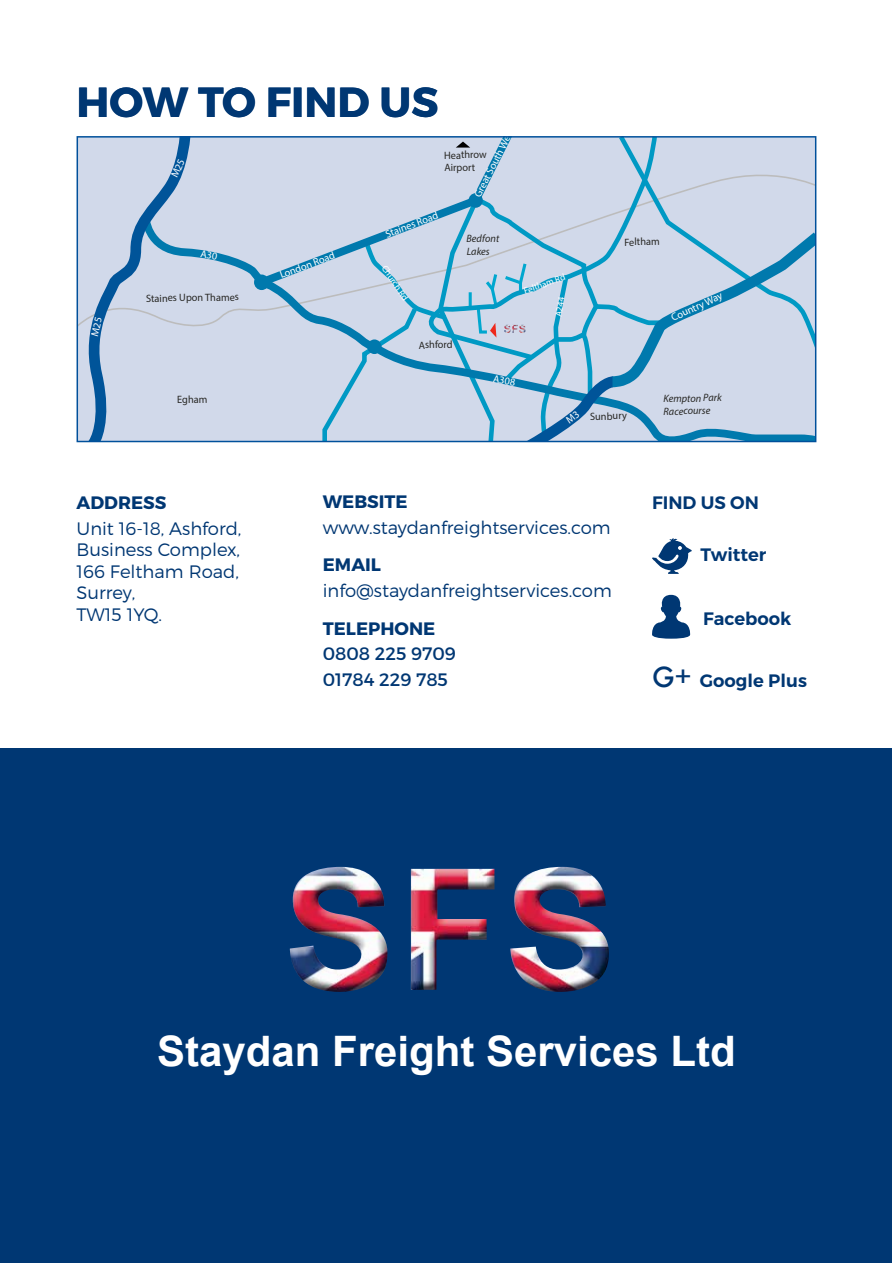
<style>
.page{position:relative;width:893px;height:1263px;background:#fff}
.page>*{position:absolute;margin:0;border:0;box-sizing:border-box;transform-origin:0 0}
.t1{font:700 42px "Arial";color:#fff}
.t2{font:700 42px "Montserrat";color:#003773}
.t3{font:300 18px/21.6px "Montserrat";color:#003773}
.t4{font:600 18px "Montserrat";color:#003773}
.t5{font:700 18px "Montserrat";color:#003773}
.t6{font:18px/25.8px "Montserrat";color:#003773}
.t7{font:10.65px/12.8px "Myriad Pro";color:#272724}
.t8{font:10.65px "Myriad Pro";color:#fff}
.t9{font:italic 10.65px/12.8px "Myriad Pro";color:#272724}
.t10{font:10.5px "Myriad Pro";color:#fff}
.t11{font:9.3px "Myriad Pro";color:#fff}
.t12{font:9.15px "Myriad Pro";color:#fff}
.s1{font-family:"Futura";font-weight:500;font-size:27px}
</style>
<div class="page">
<div style="left:1px;top:748px;width:891px;height:514px;background:#003773"></div>
<img style="left:289px;top:867px;width:320px;height:125px">
<svg style="left:652px;top:538px;width:40px;height:36px"></svg>
<svg style="left:652px;top:595px;width:38px;height:44px"></svg>
<div style="left:218px;top:208px;width:34px;height:231px;background:#d1d9ea"></div>
<svg style="left:252px;top:137px;width:564px;height:304px;background:#b9cfe3"></svg>
<svg style="left:83px;top:137px;width:135px;height:304px;background:#bbcbe1"></svg>
<h1 class="t2" style="left:77px;top:76px;width:363px">HOW TO FIND US</h1>
<p class="t10" style="left:471px;top:194px;width:77px;rotate:-63deg">Great South West</p>
<p class="t7" style="left:444px;top:149px;width:44px;rotate:-1deg">Heathrow<br>Airport</p>
<p class="t7" style="left:146px;top:292px;width:94px;rotate:-1deg">Staines Upon Thames</p>
<p class="t8" style="left:278px;top:269px;width:60px;rotate:-21deg">London Road</p>
<p class="t8" style="left:383px;top:228px;width:57px;rotate:-21deg">Staines Road</p>
<p class="t11" style="left:389px;top:263px;width:42px;rotate:56deg">Church Rd</p>
<p class="t9" style="left:466px;top:232px;width:34px;rotate:-1deg">Bedfont<br>Lakes</p>
<p class="t11" style="left:522px;top:286px;width:45px;rotate:-20deg">Feltham Rd</p>
<p class="t12" style="left:553px;top:316px;width:22px;rotate:-81deg">A244</p>
<p class="t7" style="left:624px;top:235px;width:37px;rotate:-1deg">Feltham</p>
<p class="t8" style="left:669px;top:312px;width:57px;rotate:-25deg">Country Way</p>
<p class="t7" style="left:419px;top:338px;width:35px;rotate:-1deg">Ashford</p>
<p class="t8" style="left:494px;top:372px;width:24px;rotate:10deg">A308</p>
<p class="t7" style="left:177px;top:393px;width:32px;rotate:-1deg">Egham</p>
<p class="t7" style="left:590px;top:410px;width:38px;rotate:-1deg">Sunbury</p>
<p class="t9" style="left:663px;top:392px;width:60px;rotate:-1deg">Kempton Park<br>Racecourse</p>
<p class="t5" style="left:77px;top:491px;width:91px">ADDRESS</p>
<p class="t3" style="left:77px;top:517px;width:166px">Unit 16-18, Ashford,<br>Business Complex,<br>166 Feltham Road,<br>Surrey,<br>TW15 1YQ.</p>
<p class="t5" style="left:323px;top:490px;width:86px">WEBSITE</p>
<p class="t3" style="left:323px;top:516px;width:289px">www.staydanfreightservices.com</p>
<p class="t5" style="left:323px;top:554px;width:60px">EMAIL</p>
<p class="t3" style="left:323px;top:579px;width:290px">info@staydanfreightservices.com</p>
<p class="t5" style="left:323px;top:617px;width:114px">TELEPHONE</p>
<p class="t6" style="left:323px;top:641px;width:135px">0808 225 9709<br>01784 229 785</p>
<p class="t4" style="left:652px;top:491px;width:108px">FIND US ON</p>
<p class="t4" style="left:700px;top:544px;width:67px">Twitter</p>
<p class="t4" style="left:703px;top:607px;width:90px">Facebook</p>
<p class="t4" style="left:652px;top:670px;width:156px"><span class="s1">G+</span> Google Plus</p>
<h1 class="t1" style="left:157px;top:1024px;width:580px">Staydan Freight Services Ltd</h1>
</div>
